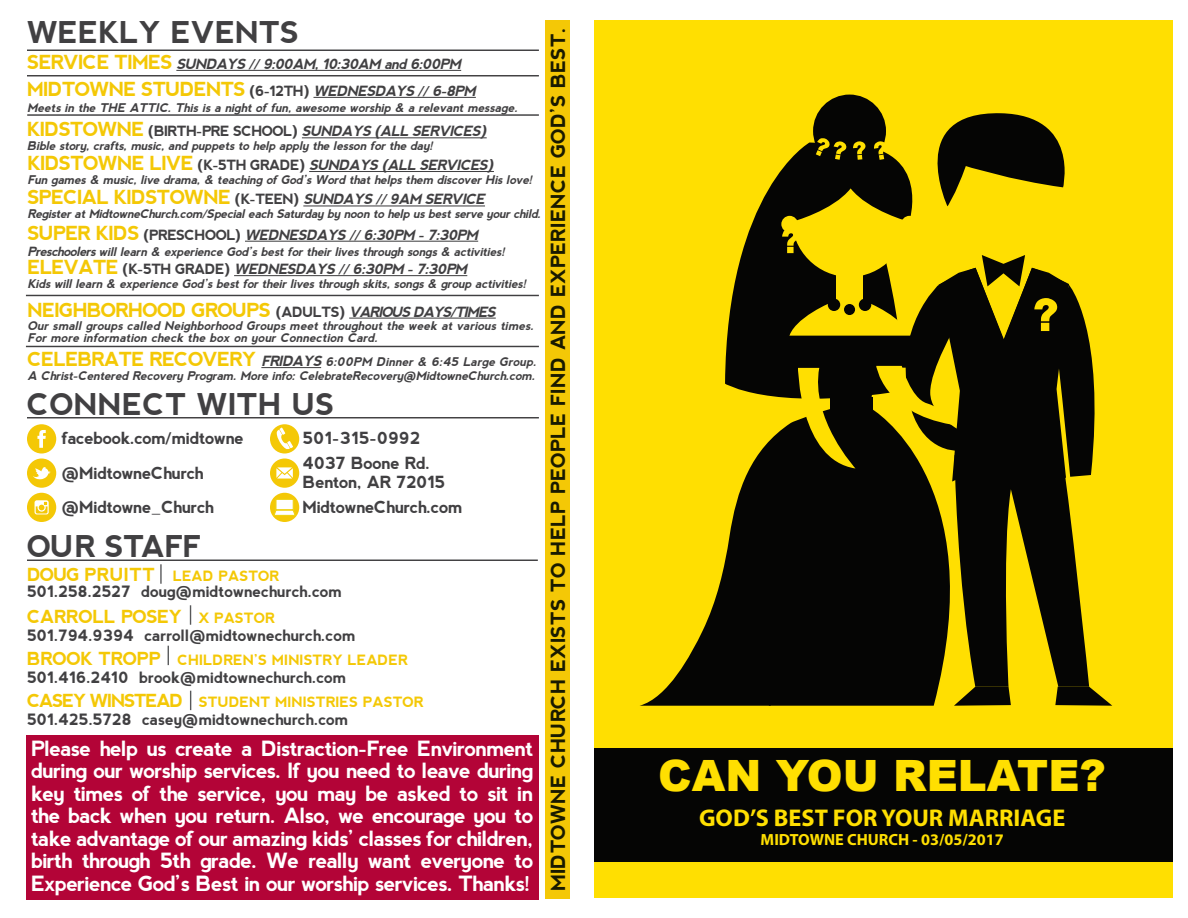
<style>
.page{position:relative;width:1188px;height:918px;background:#fff}
.page>*{position:absolute;margin:0;border:0;box-sizing:border-box;transform-origin:0 0}
.t1{font:900 43.2px "Arial";color:#ffdf01}
.t2{font:700 30px "nevis";letter-spacing:-.01em;color:#414042}
.t3{font:700 24.3px "Myriad Pro";color:#ffdf01}
.t4{font:700 21px/22.5px "nevis";letter-spacing:-.04em;color:#fff;text-align:justify}
.t5{font:700 19.5px "nevis";color:#191a00}
.t6{font:700 19.35px "nevis";letter-spacing:-.05em;color:#f4c806}
.t7{font:700 18px "nevis";letter-spacing:.01em;color:#f4c806}
.t8{font:700 18px "nevis";letter-spacing:-.025em;color:#f4c806}
.t9{font:700 16.65px "nevis";letter-spacing:-.025em;color:#414042}
.t10{font:700 16.65px "nevis";color:#414042}
.t11{font:700 16.2px "Myriad Pro";color:#ffdf01}
.t12{font:700 15.6px "nevis";letter-spacing:-.01em;color:#414042}
.t13{font:700 14.25px "nevis";letter-spacing:-.01em;color:#f4c806}
.t14{font:italic 700 14.1px "nevis";color:#414042}
.t15{font:italic 700 12px/12px "nevis";color:#414042}
.s1{font-style:normal;font-size:19.35px;color:#f4c806}
.s2{font-style:normal}
.s3{font-size:12.75px}
.s4{font-size:14.1px;color:#414042}
.s5{font-style:italic;font-size:14.1px;color:#414042}
.s6{font-size:14.1px}
.s7{font-size:14.25px}
.s8{font-size:18px}
</style>
<div class="page">
<div style="left:594px;top:20px;width:578px;height:878px;background:#ffdf01"></div>
<div style="left:594px;top:748px;width:578px;height:114px;background:#050504"></div>
<svg style="left:640px;top:94px;width:472px;height:612px"></svg>
<div style="left:546px;top:20px;width:24px;height:879px;background:#f4c806"></div>
<hr style="left:27px;top:560px;width:511px;height:1px;background:#414042">
<hr style="left:27px;top:417px;width:512px;height:1px;background:#414042">
<hr style="left:27px;top:50px;width:512px;height:1px;background:#414042">
<hr style="left:27px;top:75px;width:512px;height:1px;background:#414042">
<hr style="left:314px;top:97px;width:162px;height:1px;background:#414042">
<hr style="left:176px;top:70px;width:285px;height:1px;background:#414042">
<hr style="left:302px;top:137px;width:185px;height:1px;background:#414042">
<hr style="left:27px;top:114px;width:512px;height:2px;background:#414042">
<hr style="left:309px;top:171px;width:185px;height:1px;background:#414042">
<hr style="left:303px;top:205px;width:182px;height:1px;background:#414042">
<hr style="left:245px;top:241px;width:233px;height:1px;background:#414042">
<hr style="left:234px;top:275px;width:233px;height:1px;background:#414042">
<hr style="left:26px;top:295px;width:513px;height:1px;background:#414042">
<hr style="left:26px;top:346px;width:513px;height:1px;background:#414042">
<hr style="left:349px;top:318px;width:147px;height:1px;background:#414042">
<hr style="left:261px;top:367px;width:60px;height:1px;background:#414042">
<hr style="left:160px;top:564px;width:2px;height:20px;background:#57585a">
<svg style="left:190px;top:605px;width:1px;height:20px"></svg>
<svg style="left:168px;top:646px;width:1px;height:19px"></svg>
<svg style="left:190px;top:691px;width:1px;height:19px"></svg>
<div style="left:27px;top:424px;width:29px;height:30px;background:#f4c806;border-radius:50%"></div>
<svg style="left:37px;top:430px;width:9px;height:18px"></svg>
<div style="left:27px;top:459px;width:29px;height:29px;background:#f4c806;border-radius:50%"></div>
<svg style="left:33px;top:467px;width:18px;height:12px"></svg>
<div style="left:27px;top:493px;width:29px;height:29px;background:#f4c806;border-radius:50%"></div>
<svg style="left:35px;top:500px;width:14px;height:14px"></svg>
<div style="left:270px;top:459px;width:29px;height:29px;background:#f4c806;border-radius:50%"></div>
<svg style="left:276px;top:467px;width:17px;height:12px"></svg>
<div style="left:270px;top:424px;width:29px;height:30px;background:#f4c806;border-radius:50%"></div>
<svg style="left:277px;top:428px;width:16px;height:21px"></svg>
<div style="left:270px;top:493px;width:29px;height:29px;background:#f4c806;border-radius:50%"></div>
<div style="left:275px;top:499px;width:19px;height:11px;background:#fff;border:1px solid #efd212"></div>
<svg style="left:272px;top:509px;width:25px;height:8px"></svg>
<div style="left:26px;top:735px;width:513px;height:165px;background:#b30437"></div>
<p class="t2" style="left:27px;top:15px;width:274px">WEEKLY EVENTS</p>
<p class="t14" style="left:27px;top:83px;width:454px"><span class="s1">MIDTOWNE STUDENTS</span> <span class="s2">(6-12TH)</span> WEDNESDAYS //6-8PM</p>
<p class="t15" style="left:27px;top:102px;width:495px">Meets in the THE ATTIC. This is a night of fun, awesome worship &amp; a relevant message.</p>
<p class="t14" style="left:27px;top:56px;width:439px"><span class="s1">S E R V I C E T I M E S</span> SUNDAYS //9:00AM,10:30AM and6:00PM</p>
<p class="t14" style="left:27px;top:123px;width:464px"><span class="s1">KIDSTOWNE</span> <span class="s2">(BIRTH-PRE SCHOOL)</span> SUNDAYS (ALL SERVICES)</p>
<p class="t15" style="left:27px;top:140px;width:410px">Bible story, crafts, music, and puppets to help apply the lesson for the day!</p>
<p class="t14" style="left:27px;top:157px;width:471px"><span class="s1">KIDSTOWNE LIVE</span> <span class="s2">(K-5TH GRADE)</span> SUNDAYS (ALL SERVICES)</p>
<p class="t15" style="left:27px;top:174px;width:509px">Fun games &amp; music, live drama, &amp; teaching of God’s Word that helps them discover His love!</p>
<p class="t14" style="left:27px;top:191px;width:463px"><span class="s1">SPECIAL KIDSTOWNE</span> <span class="s2">(K-TEEN)</span> SUNDAYS //9AM SERVICE</p>
<p class="t15" style="left:27px;top:208px;width:518px">RegisteratMidtowneChurch.com/Specialeach Saturday by noon to help usbestserve yourchild.</p>
<p class="t14" style="left:27px;top:227px;width:456px"><span class="s1">S U P E R K I D S</span> <span class="s2">( P R E S C H O O L )</span> WEDNESDAYS //6:30PM -7:30PM</p>
<p class="t15" style="left:27px;top:246px;width:482px"><span class="s3">Preschoolers</span>will learn &amp; experience God’s best for their lives through songs &amp; activities!</p>
<p class="t14" style="left:27px;top:261px;width:445px"><span class="s1">E L E V A T E</span> <span class="s2">( K - 5 T H G RA D E )</span> WEDNESDAYS //6:30PM -7:30PM</p>
<p class="t15" style="left:27px;top:278px;width:503px">Kids will learn &amp; experience God’s best for their lives through skits, songs &amp; group activities!</p>
<p class="t6" style="left:28px;top:299px;width:473px">NEIGHBORHOOD GROUPS <span class="s4">(ADULTS)</span> <span class="s5">VARIOUSDAYS/TIMES</span></p>
<p class="t15" style="left:28px;top:320px;width:511px">Our small groups called Neighborhood Groups meet throughout the week at various times.<br>For more information check the box on your Connection Card.</p>
<p class="t15" style="left:28px;top:356px;width:513px"><span class="s1">C E L E B RA T E R E C OV E RY</span> <span class="s6">FRIDAYS</span> 6:00PM Dinner &amp; 6:45 Large Group.</p>
<p class="t15" style="left:28px;top:369px;width:512px">A Christ-Centered Recovery Program. More info: CelebrateRecovery@MidtowneChurch.com.</p>
<p class="t2" style="left:27px;top:387px;width:309px">CONNECT WITH US</p>
<p class="t9" style="left:62px;top:428px;width:184px">facebook.com/midtowne</p>
<p class="t9" style="left:62px;top:464px;width:144px">@MidtowneChurch</p>
<p class="t9" style="left:62px;top:498px;width:154px">@Midtowne_Church</p>
<p class="t2" style="left:27px;top:530px;width:176px">OUR STAFF</p>
<p class="t10" style="left:303px;top:429px;width:119px">501-315-0992</p>
<p class="t9" style="left:303px;top:454px;width:129px">4037 Boone Rd.</p>
<p class="t9" style="left:303px;top:472px;width:144px">Benton, AR 72015</p>
<p class="t9" style="left:302px;top:498px;width:162px">MidtowneChurch.com</p>
<p class="t7" style="left:27px;top:564px;width:254px">DOUG PRUITT <span class="s7">LEAD PASTOR</span></p>
<p class="t8" style="left:27px;top:606px;width:250px">CARROLL POSEY <span class="s7">X PASTOR</span></p>
<p class="t13" style="left:27px;top:651px;width:383px"><span class="s8">BROOK TROPP</span> CHILDREN’S MINISTRY LEADER</p>
<p class="t13" style="left:27px;top:693px;width:398px"><span class="s8">CASEY WINSTEAD</span> STUDENT MINISTRIES PASTOR</p>
<p class="t12" style="left:27px;top:582px;width:317px">501.258.2527 doug@midtownechurch.com</p>
<p class="t12" style="left:27px;top:626px;width:330px">501.794.9394 carroll@midtownechurch.com</p>
<p class="t12" style="left:27px;top:668px;width:321px">501.416.2410 brook@midtownechurch.com</p>
<p class="t12" style="left:27px;top:710px;width:323px">501.425.5728 casey@midtownechurch.com</p>
<p class="t4" style="left:31px;top:737px;width:504px">Please help us create a Distraction-Free Environment during our worship services. If you need to leave during key times of the service, you may be asked to sit in the back when you return. Also, we encourage you to take advantage of our amazing kids’ classes for children, birth through 5th grade. We really want everyone to Experience God’s Best in our worship services. Thanks!</p>
<p class="t5" style="left:547px;top:891px;width:865px;rotate:-90deg">MIDTOWNE CHURCH EXISTS TO HELP PEOPLE FIND AND EXPERIENCE GOD’S BEST.</p>
<p class="t1" style="left:658px;top:744px;width:449px">CAN YOU RELATE?</p>
<p class="t3" style="left:699px;top:802px;width:368px">GOD’S BEST FOR YOUR MARRIAGE</p>
<p class="t11" style="left:761px;top:829px;width:245px">MIDTOWNE CHURCH - 03/05/2017</p>
</div>
